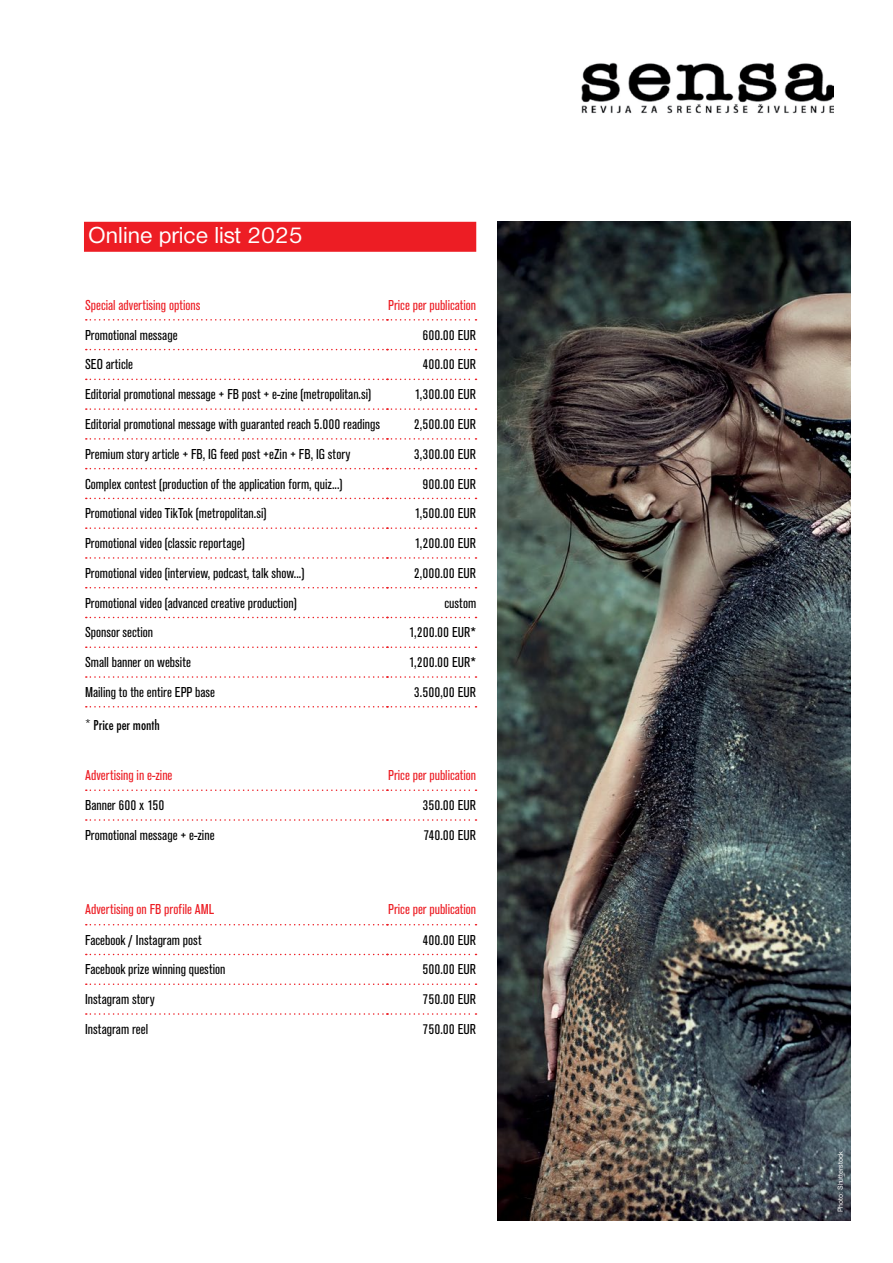
<style>
.page{position:relative;width:893px;height:1263px;background:#fff}
.page>*{position:absolute;margin:0;border:0;box-sizing:border-box;transform-origin:0 0}
.t1{font:24px "Nimbus San DCE";color:#fff}
.t2{font:15px "Accius TCE Regu Narr";color:#000}
.t3{font:15px "Accius TCE Regu Narr";color:#ed1d24}
.t4{font:15px "Futura TCE Medi Cond";color:#000}
.t5{font:7.5px "Nimbus San DCE";color:#fff}
</style>
<div class="page">
<img style="left:497px;top:222px;width:353px;height:998px">
<img style="left:582px;top:62px;width:251px;height:52px">
<div style="left:84px;top:222px;width:392px;height:30px;background:#ed1d24"></div>
<svg style="left:86px;top:319px;width:390px;height:2px"></svg>
<svg style="left:86px;top:349px;width:390px;height:1px"></svg>
<svg style="left:86px;top:379px;width:390px;height:1px"></svg>
<svg style="left:86px;top:408px;width:390px;height:2px"></svg>
<svg style="left:86px;top:438px;width:390px;height:2px"></svg>
<svg style="left:86px;top:468px;width:390px;height:1px"></svg>
<svg style="left:86px;top:498px;width:390px;height:1px"></svg>
<svg style="left:86px;top:527px;width:390px;height:2px"></svg>
<svg style="left:86px;top:557px;width:390px;height:2px"></svg>
<svg style="left:86px;top:587px;width:390px;height:1px"></svg>
<svg style="left:86px;top:617px;width:390px;height:1px"></svg>
<svg style="left:86px;top:646px;width:390px;height:2px"></svg>
<svg style="left:86px;top:676px;width:390px;height:2px"></svg>
<svg style="left:86px;top:706px;width:390px;height:1px"></svg>
<svg style="left:86px;top:789px;width:390px;height:2px"></svg>
<svg style="left:86px;top:819px;width:390px;height:2px"></svg>
<svg style="left:86px;top:924px;width:390px;height:1px"></svg>
<svg style="left:86px;top:954px;width:390px;height:1px"></svg>
<svg style="left:86px;top:983px;width:390px;height:2px"></svg>
<svg style="left:86px;top:1013px;width:390px;height:2px"></svg>
<p class="t1" style="left:88px;top:222px;width:216px">Online price list 2025</p>
<p class="t3" style="left:85px;top:296px;width:117px">Special advertising options</p>
<p class="t3" style="left:388px;top:296px;width:89px">Price per publication</p>
<p class="t2" style="left:85px;top:326px;width:94px">Promotional message</p>
<p class="t2" style="left:422px;top:326px;width:55px">600.00 EUR</p>
<p class="t2" style="left:85px;top:356px;width:50px">SEO article</p>
<p class="t2" style="left:422px;top:356px;width:55px">400.00 EUR</p>
<p class="t2" style="left:85px;top:386px;width:288px">Editorial promotional message + FB post + e-zine (metropolitan.si)</p>
<p class="t2" style="left:415px;top:386px;width:63px">1,300.00 EUR</p>
<p class="t2" style="left:85px;top:416px;width:297px">Editorial promotional message with guaranted reach 5.000 readings</p>
<p class="t2" style="left:414px;top:416px;width:64px">2,500.00 EUR</p>
<p class="t2" style="left:85px;top:446px;width:267px">Premium story article + FB, IG feed post +eZin + FB, IG story</p>
<p class="t2" style="left:414px;top:446px;width:64px">3,300.00 EUR</p>
<p class="t2" style="left:85px;top:475px;width:259px">Complex contest (production of the application form, quiz...)</p>
<p class="t2" style="left:422px;top:475px;width:55px">900.00 EUR</p>
<p class="t2" style="left:85px;top:505px;width:183px">Promotional video TikTok (metropolitan.si)</p>
<p class="t2" style="left:415px;top:505px;width:63px">1,500.00 EUR</p>
<p class="t2" style="left:85px;top:535px;width:161px">Promotional video (classic reportage)</p>
<p class="t2" style="left:415px;top:535px;width:63px">1,200.00 EUR</p>
<p class="t2" style="left:85px;top:565px;width:221px">Promotional video (interview, podcast, talk show...)</p>
<p class="t2" style="left:414px;top:565px;width:64px">2,000.00 EUR</p>
<p class="t2" style="left:85px;top:594px;width:213px">Promotional video (advanced creative production)</p>
<p class="t2" style="left:444px;top:594px;width:33px">custom</p>
<p class="t2" style="left:85px;top:624px;width:70px">Sponsor section</p>
<p class="t2" style="left:409px;top:624px;width:69px">1,200.00 EUR*</p>
<p class="t2" style="left:85px;top:654px;width:107px">Small banner on website</p>
<p class="t2" style="left:409px;top:654px;width:69px">1,200.00 EUR*</p>
<p class="t2" style="left:85px;top:684px;width:132px">Mailing to the entire EPP base</p>
<p class="t2" style="left:414px;top:684px;width:64px">3.500,00 EUR</p>
<p class="t4" style="left:85px;top:717px;width:76px">* Price per month</p>
<p class="t3" style="left:85px;top:767px;width:89px">Advertising in e-zine</p>
<p class="t3" style="left:388px;top:767px;width:89px">Price per publication</p>
<p class="t2" style="left:85px;top:797px;width:81px">Banner 600 x 150</p>
<p class="t2" style="left:422px;top:797px;width:55px">350.00 EUR</p>
<p class="t2" style="left:85px;top:827px;width:131px">Promotional message + e-zine</p>
<p class="t2" style="left:423px;top:827px;width:54px">740.00 EUR</p>
<p class="t3" style="left:85px;top:901px;width:131px">Advertising on FB profile AML</p>
<p class="t3" style="left:388px;top:901px;width:89px">Price per publication</p>
<p class="t2" style="left:85px;top:931px;width:118px">Facebook / Instagram post</p>
<p class="t2" style="left:422px;top:931px;width:55px">400.00 EUR</p>
<p class="t2" style="left:85px;top:961px;width:142px">Facebook prize winning question</p>
<p class="t2" style="left:422px;top:961px;width:55px">500.00 EUR</p>
<p class="t2" style="left:85px;top:991px;width:71px">Instagram story</p>
<p class="t2" style="left:422px;top:991px;width:55px">750.00 EUR</p>
<p class="t2" style="left:85px;top:1021px;width:65px">Instagram reel</p>
<p class="t2" style="left:422px;top:1021px;width:55px">750.00 EUR</p>
<p class="t5" style="left:836px;top:1212px;width:63px;rotate:-90deg">Photo: Shutterstock</p>
</div>
